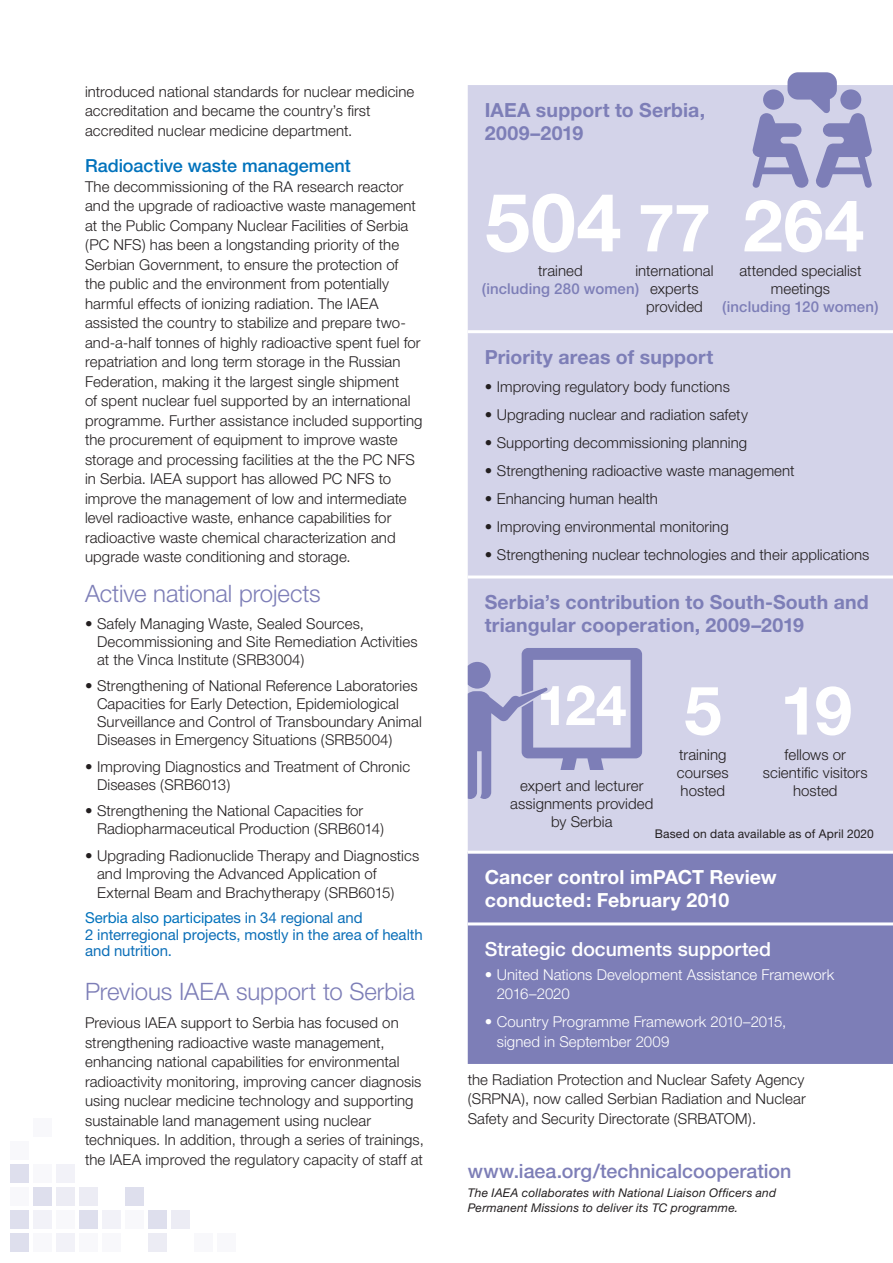
<style>
.page{position:relative;width:893px;height:1263px;background:#fff}
.page>*{position:absolute;margin:0;border:0;box-sizing:border-box;transform-origin:0 0}
.t1{font:700 81px "Helvetica Neue";color:#fff}
.t2{font:700 72px "Helvetica Neue";color:#fff}
.t3{font:700 67.5px "Helvetica Neue";color:#fff}
.t4{font:700 55.5px "Helvetica Neue";color:#fff}
.Heading{font:300 24px "Helvetica Neue";letter-spacing:-.005em;color:#7d7eb7}
.Subhead{font:500 19.65px "Helvetica Neue";color:#7d7eb7}
.t5{font:700 19.5px/22.5px "Helvetica Neue";letter-spacing:.005em;color:#7d7eb7}
.t6{font:700 19.5px/22.5px "Helvetica Neue";letter-spacing:.005em;color:#fff}
.Subhead-2{font:500 19.5px "Helvetica Neue";color:#fff}
.Subhead-3{font:500 18px "Helvetica Neue";color:#0072bc}
.t7{font:300 15px/19.5px "Helvetica Neue";letter-spacing:.005em;color:#231f20}
.t8{font:300 15px/19.5px "Helvetica Neue";letter-spacing:.005em;color:#fff}
.Subhead-4{font:15px/16.5px "Helvetica Neue";letter-spacing:-.005em;color:#0c6fb8}
.t9{font:500 15px "Helvetica Neue";letter-spacing:.005em;color:#7d7eb7}
.t10{font:italic 12px/15px "Helvetica Neue";letter-spacing:.02em;color:#231f20}
.t11{font:12px "Helvetica Neue";letter-spacing:.015em;color:#231f20}
.s1{color:#0072bc}
.s2{font-size:66px}
</style>
<div class="page">
<div style="left:11px;top:1233px;width:18px;height:18px;background:#dedfed"></div>
<div style="left:11px;top:1210px;width:18px;height:18px;background:#dedfed"></div>
<div style="left:11px;top:1187px;width:18px;height:18px;background:#f8f8fb"></div>
<div style="left:11px;top:1164px;width:18px;height:19px;background:#dedfed"></div>
<div style="left:11px;top:1141px;width:18px;height:19px;background:#f8f8fb"></div>
<div style="left:34px;top:1233px;width:18px;height:18px;background:#f8f8fb"></div>
<div style="left:34px;top:1210px;width:18px;height:18px;background:#f2f2f8"></div>
<div style="left:34px;top:1187px;width:18px;height:18px;background:#dedfed"></div>
<div style="left:34px;top:1164px;width:18px;height:19px;background:#f8f8fb"></div>
<div style="left:34px;top:1118px;width:18px;height:19px;background:#f8f8fb"></div>
<div style="left:57px;top:1233px;width:18px;height:18px;background:#f2f2f8"></div>
<div style="left:57px;top:1210px;width:18px;height:18px;background:#f8f8fb"></div>
<div style="left:57px;top:1187px;width:18px;height:18px;background:#ececf4"></div>
<div style="left:57px;top:1164px;width:18px;height:19px;background:#f2f2f8"></div>
<div style="left:79px;top:1233px;width:19px;height:18px;background:#f8f8fb"></div>
<div style="left:79px;top:1210px;width:19px;height:18px;background:#dedfed"></div>
<div style="left:79px;top:1187px;width:19px;height:18px;background:#ececf4"></div>
<div style="left:102px;top:1233px;width:19px;height:18px;background:#f8f8fb"></div>
<div style="left:102px;top:1210px;width:19px;height:18px;background:#f2f2f8"></div>
<div style="left:125px;top:1210px;width:19px;height:18px;background:#f8f8fb"></div>
<div style="left:125px;top:1187px;width:19px;height:18px;background:#dedfed"></div>
<div style="left:148px;top:1233px;width:19px;height:18px;background:#ececf4"></div>
<div style="left:148px;top:1210px;width:19px;height:18px;background:#dedfed"></div>
<div style="left:171px;top:1210px;width:19px;height:18px;background:#ececf4"></div>
<div style="left:194px;top:1233px;width:19px;height:18px;background:#f8f8fb"></div>
<div style="left:217px;top:1233px;width:18px;height:18px;background:#f8f8fb"></div>
<div style="left:468px;top:85px;width:425px;height:766px;background:#d3d3e9"></div>
<div style="left:468px;top:854px;width:425px;height:210px;background:#7d7eb7"></div>
<hr style="left:468px;top:330px;width:425px;height:3px;background:#fff">
<hr style="left:468px;top:575px;width:425px;height:3px;background:#fff">
<hr style="left:468px;top:922px;width:425px;height:3px;background:#fff">
<svg style="left:752px;top:72px;width:121px;height:116px;background:#acadd2"></svg>
<svg style="left:468px;top:648px;width:174px;height:200px;background:#b7b7d8"></svg>
<div style="left:521px;top:770px;width:121px;height:79px;background:#d3d3e9"></div>
<p class="t7" style="left:85px;top:81px;width:331px">introduced national standards for nuclear medicine accreditation and became the country’s first accredited nuclear medicine department.</p>
<p class="Subhead-3" style="left:85px;top:155px;width:267px">Radioactive waste management</p>
<p class="t7" style="left:85px;top:176px;width:339px">The decommissioning of the RA research reactor and the upgrade of radioactive waste management at the Public Company Nuclear Facilities of Serbia (PC NFS) has been a longstanding priority of the Serbian Government, to ensure the protection of the public and the environment from potentially harmful effects of ionizing radiation. The IAEA assisted the country to stabilize and prepare two&shy;and-a-half tonnes of highly radioactive spent fuel for repatriation and long term storage in the Russian Federation, making it the largest single shipment<br>of spent nuclear fuel supported by an international programme. Further assistance included supporting the procurement of equipment to improve waste storage and processing facilities at the the PC NFS in Serbia. IAEA support has allowed PC NFS to improve the management of low and intermediate level radioactive waste, enhance capabilities for radioactive waste chemical characterization and upgrade waste conditioning and storage.</p>
<p class="Heading" style="left:85px;top:579px;width:237px">Active national projects</p>
<p class="t7" style="left:97px;top:614px;width:322px;line-height:18px;text-indent:-12px">• Safely Managing Waste, Sealed Sources,<br>Decommissioning and Site Remediation Activities at the Vinca Institute (SRB3004)</p>
<p class="t7" style="left:97px;top:676px;width:326px;line-height:18px;text-indent:-12px">• Strengthening of National Reference Laboratories Capacities for Early Detection, Epidemiological Surveillance and Control of Transboundary Animal Diseases in Emergency Situations (SRB5004)</p>
<p class="t7" style="left:97px;top:757px;width:315px;line-height:18px;text-indent:-12px">• Improving Diagnostics and Treatment of Chronic<br>Diseases (SRB6013)</p>
<p class="t7" style="left:97px;top:801px;width:288px;line-height:18px;text-indent:-12px">• Strengthening the National Capacities for<br>Radiopharmaceutical Production (SRB6014)</p>
<p class="t7" style="left:97px;top:846px;width:324px;line-height:18px;text-indent:-12px">• Upgrading Radionuclide Therapy and Diagnostics and Improving the Advanced Application of</p>
<p class="t7" style="left:97px;top:883px;width:299px">External Beam and Brachytherapy (SRB6015)</p>
<p class="Subhead-4" style="left:85px;top:909px;width:339px"><span class="s1">Serbia also participa</span>tes in 34 regional and<br>2 interregional projects, mostly in the area of health and nutrition.</p>
<p class="Heading" style="left:85px;top:977px;width:332px">Previous IAEA support to Serbia</p>
<p class="t7" style="left:85px;top:1013px;width:340px">Previous IAEA support to Serbia has focused on strengthening radioactive waste management, enhancing national capabilities for environmental radioactivity monitoring, improving cancer diagnosis using nuclear medicine technology and supporting sustainable land management using nuclear techniques. In addition, through a series of trainings, the IAEA improved the regulatory capacity of staff at</p>
<p class="t5" style="left:485px;top:99px;width:222px">IAEA support to Serbia,<br>2009–2019</p>
<p class="t1" style="left:485px;top:172px;width:138px">504</p>
<p class="t2" style="left:638px;top:181px;width:228px"><span class="s2">77</span> 264</p>
<p class="t7" style="left:538px;top:261px;width:46px">trained</p>
<p class="t9" style="left:482px;top:280px;width:159px">(including 280 women)</p>
<p class="t7" style="left:635px;top:261px;width:80px;line-height:18px;text-align:center">international experts provided</p>
<p class="t7" style="left:739px;top:261px;width:124px;line-height:18px;text-align:center">attended specialist meetings</p>
<p class="t9" style="left:722px;top:298px;width:158px">(including 120 women)</p>
<p class="t5" style="left:485px;top:345px;width:230px">Priority areas of support</p>
<p class="t7" style="left:485px;top:377px;width:247px">• Improving regulatory body functions</p>
<p class="t7" style="left:485px;top:405px;width:265px">• Upgrading nuclear and radiation safety</p>
<p class="t7" style="left:485px;top:433px;width:264px">• Supporting decommissioning planning</p>
<p class="t7" style="left:485px;top:461px;width:311px">• Strengthening radioactive waste management</p>
<p class="t7" style="left:485px;top:489px;width:175px">• Enhancing human health</p>
<p class="t7" style="left:485px;top:517px;width:245px">• Improving environmental monitoring</p>
<p class="t7" style="left:485px;top:545px;width:386px">• Strengthening nuclear technologies and their applications</p>
<p class="t5" style="left:485px;top:591px;width:385px">Serbia’s contribution to South-South and triangular cooperation, 2009–2019</p>
<p class="t4" style="left:537px;top:671px;width:91px">124</p>
<p class="t3" style="left:684px;top:669px;width:39px">5</p>
<p class="t3" style="left:780px;top:669px;width:73px">19</p>
<p class="t7" style="left:677px;top:745px;width:53px;line-height:18px">training courses hosted</p>
<p class="t7" style="left:763px;top:745px;width:106px;line-height:18px;text-align:center">fellows or scientific visitors hosted</p>
<p class="t7" style="left:510px;top:776px;width:145px;line-height:18px;text-align:center">expert and lecturer assignments provided by Serbia</p>
<p class="t11" style="left:655px;top:826px;width:221px">Based on data available as of April 2020</p>
<p class="t6" style="left:485px;top:866px;width:294px">Cancer control imPACT Review conducted: February 2010</p>
<p class="Subhead-2" style="left:485px;top:937px;width:288px">Strategic documents supported</p>
<p class="t8" style="left:497px;top:964px;width:339px;text-indent:-12px">• United Nations Development Assistance Framework<br>2016–2020</p>
<p class="t8" style="left:497px;top:1012px;width:291px;text-indent:-12px">• Country Programme Framework 2010–2015, signed in September 2009</p>
<p class="t7" style="left:468px;top:1069px;width:340px;text-align:justify">the Radiation Protection and Nuclear Safety Agency (SRPNA), now called Serbian Radiation and Nuclear Safety and Security Directorate (SRBATOM).</p>
<p class="Subhead" style="left:468px;top:1159px;width:325px">www.iaea.org/technicalcooperation</p>
<p class="t10" style="left:468px;top:1185px;width:310px">The IAEA collaborates with National Liaison Officers and<br>Permanent Missions to deliver its TC programme.</p>
</div>
